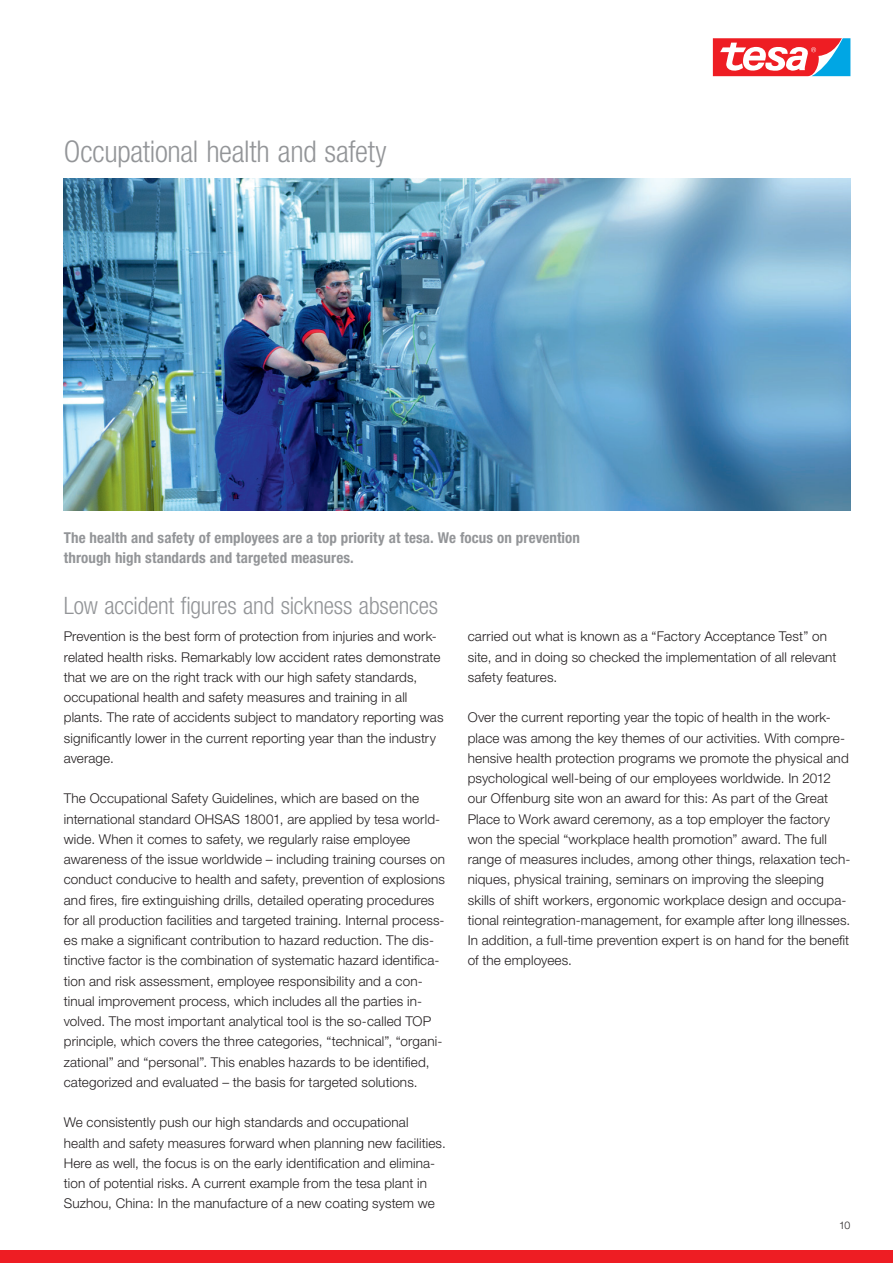
<style>
.page{position:relative;width:893px;height:1263px;background:#fff}
.page>*{position:absolute;margin:0;border:0;box-sizing:border-box;transform-origin:0 0}
.t1{font:300 condensed 30px "Helvetica Neue";letter-spacing:-.01em;color:#939598}
.t2{font:300 condensed 24px "Helvetica Neue";letter-spacing:-.01em;color:#939598}
.t3{font:700 condensed 15px/19.5px "Helvetica Neue";letter-spacing:.005em;color:#939598}
.t4{font:300 13.5px/20.2px "Helvetica Neue";letter-spacing:.01em;color:#231f20}
.t5{font:300 10.5px "Helvetica Neue";color:#231f20}
</style>
<div class="page">
<div style="left:0;top:1250px;width:893px;height:13px;background:#ee1d23"></div>
<svg style="left:713px;top:38px;width:137px;height:38px"></svg>
<img style="left:64px;top:179px;width:786px;height:331px">
<h1 class="t1" style="left:64px;top:134px;width:324px">Occupational health and safety</h1>
<p class="t3" style="left:64px;top:528px;width:518px">The health and safety of employees are a top priority at tesa. We focus on prevention through high standards and targeted measures.</p>
<h2 class="t2" style="left:64px;top:592px;width:376px">Low accident figures and sickness absences</h2>
<p class="t4" style="left:64px;top:626px;width:381px">Prevention is the best form of protection from injuries and work&shy;related health risks. Remarkably low accident rates demonstrate that we are on the right track with our high safety standards, occupational health and safety measures and training in all plants. The rate of accidents subject to mandatory reporting was significantly lower in the current reporting year than the industry average.</p>
<p class="t4" style="left:64px;top:788px;width:383px">The Occupational Safety Guidelines, which are based on the international standard OHSAS 18001, are applied by tesa world&shy;wide. When it comes to safety, we regularly raise employee awareness of the issue worldwide – including training courses on conduct conducive to health and safety, prevention of explosions and fires, fire extinguishing drills, detailed operating procedures for all production facilities and targeted training. Internal process&shy;es make a significant contribution to hazard reduction. The dis&shy;tinctive factor is the combination of systematic hazard identifica&shy;tion and risk assessment, employee responsibility and a con&shy;tinual improvement process, which includes all the parties in&shy;volved. The most important analytical tool is the so-called TOP principle, which covers the three categories, “technical”, “organi&shy;zational” and “personal”. This enables hazards to be identified, categorized and evaluated – the basis for targeted solutions.</p>
<p class="t4" style="left:64px;top:1112px;width:383px">We consistently push our high standards and occupational health and safety measures forward when planning new facilities.<br>Here as well, the focus is on the early identification and elimina&shy;tion of potential risks. A current example from the tesa plant in Suzhou, China: In the manufacture of a new coating system we</p>
<p class="t4" style="left:468px;top:626px;width:370px">carried out what is known as a “Factory Acceptance Test” on site, and in doing so checked the implementation of all relevant safety features.</p>
<p class="t4" style="left:468px;top:707px;width:384px">Over the current reporting year the topic of health in the work&shy;place was among the key themes of our activities. With compre&shy;hensive health protection programs we promote the physical and psychological well-being of our employees worldwide. In 2012 our Offenburg site won an award for this: As part of the Great Place to Work award ceremony, as a top employer the factory won the special “workplace health promotion” award. The full range of measures includes, among other things, relaxation tech&shy;niques, physical training, seminars on improving the sleeping skills of shift workers, ergonomic workplace design and occupa&shy;tional reintegration-management, for example after long illnesses.<br>In addition, a full-time prevention expert is on hand for the benefit of the employees.</p>
<p class="t5" style="left:839px;top:1218px;width:13px">10</p>
</div>
